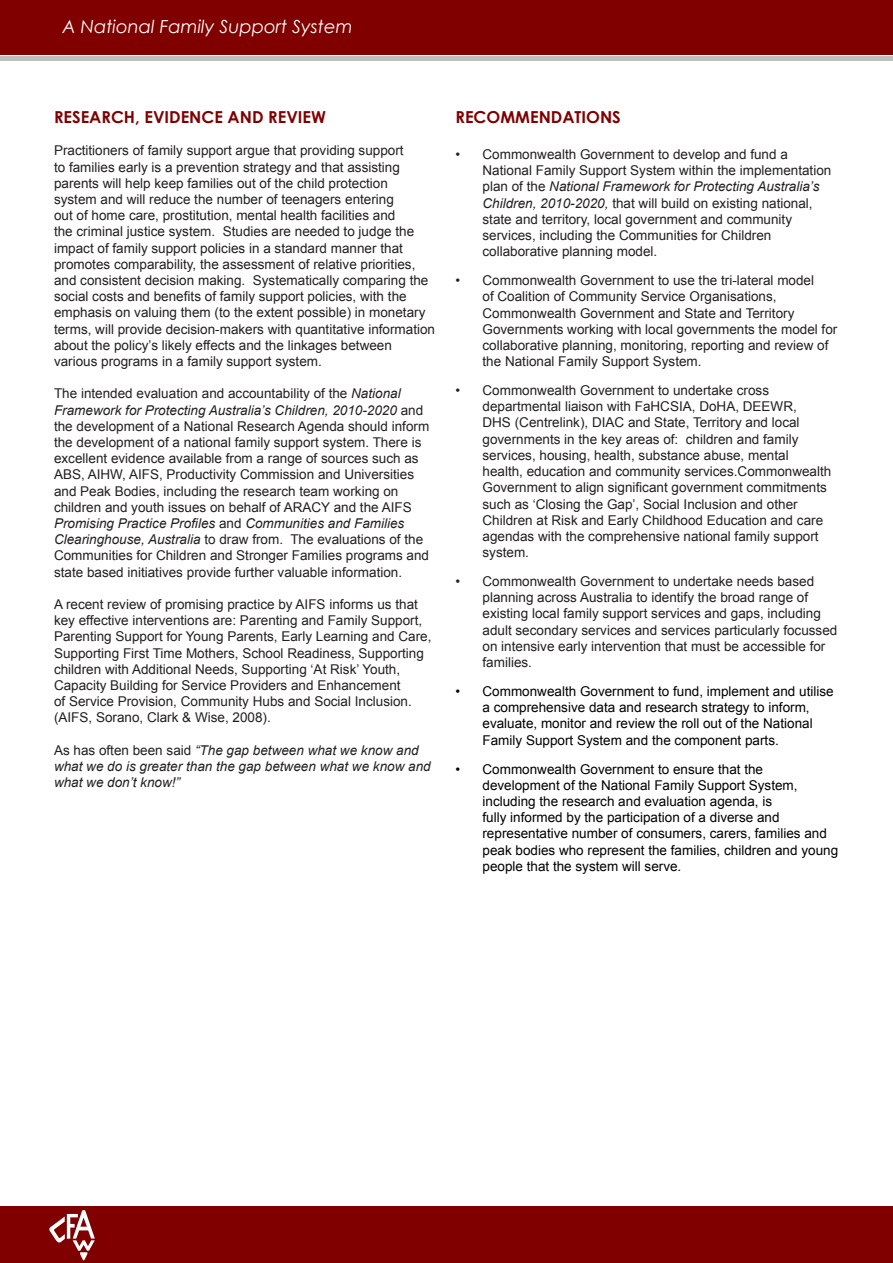
<style>
.page{position:relative;width:893px;height:1263px;background:#fff}
.page>*{position:absolute;margin:0;border:0;box-sizing:border-box;transform-origin:0 0}
.t1{font:italic 18px "Century Gothic";color:#fff}
.t2{font:700 16.5px "Century Gothic";color:#800000}
.t3{font:13.5px/16.2px "Arial";color:#231f20}
.t4{font:13.5px/16.2px "Arial";color:#000}
.t5{font:italic 13.5px/16.2px "Arial";color:#231f20}
.s1{font-style:italic}
.s2{font-style:normal}
</style>
<div class="page">
<div style="left:0;top:1206px;width:893px;height:57px;background:#800000"></div>
<div style="left:0;top:0;width:893px;height:54px;background:#800000"></div>
<svg style="left:49px;top:1210px;width:46px;height:50px"></svg>
<hr style="left:0;top:56px;width:893px;height:4px;background:#bfbebe">
<h1 class="t1" style="left:63px;top:16px;width:292px">A National Family Support System</h1>
<p class="t2" style="left:54px;top:107px;width:273px">RESEARCH, EVIDENCE AND REVIEW</p>
<p class="t3" style="left:54px;top:143px;width:383px">Practitioners of family support argue that providing support<br>to families early is a prevention strategy and that assisting parents will help keep families out of the child protection<br>system and will reduce the number of teenagers entering<br>out of home care, prostitution, mental health facilities and<br>the criminal justice system. Studies are needed to judge the impact of family support policies in a standard manner that promotes comparability, the assessment of relative priorities, and consistent decision making. Systematically comparing the social costs and benefits of family support policies, with the emphasis on valuing them (to the extent possible) in monetary terms, will provide decision-makers with quantitative information about the policy’s likely effects and the linkages between various programs in a family support system.</p>
<p class="t3" style="left:54px;top:386px;width:377px">The intended evaluation and accountability of the <span class="s1">National Framework for Protecting Australia’s Children, 2010-2020</span> and the development of a National Research Agenda should inform the development of a national family support system. There is excellent evidence available from a range of sources such as ABS, AIHW, AIFS, Productivity Commission and Universities and Peak Bodies, including the research team working on children and youth issues on behalf of ARACY and the AIFS <span class="s1">Promising Practice Profiles</span> and <span class="s1">Communities and Families Clearinghouse, Australia</span> to draw from. The evaluations of the Communities for Children and Stronger Families programs and state based initiatives provide further valuable information.</p>
<p class="t3" style="left:54px;top:596px;width:379px">A recent review of promising practice by AIFS informs us that key effective interventions are: Parenting and Family Support, Parenting Support for Young Parents, Early Learning and Care, Supporting First Time Mothers, School Readiness, Supporting children with Additional Needs, Supporting ‘At Risk’ Youth, Capacity Building for Service Providers and Enhancement<br>of Service Provision, Community Hubs and Social Inclusion. (AIFS, Sorano, Clark &amp; Wise, 2008).</p>
<p class="t5" style="left:54px;top:742px;width:378px"><span class="s2">As has often been said</span> “The gap between what we know and what we do is greater than the gap between what we know and what we don’t know!”</p>
<p class="t2" style="left:455px;top:107px;width:167px">RECOMMENDATIONS</p>
<p class="t3" style="left:482px;top:146px;width:350px;text-indent:-27px">• Commonwealth Government to develop and fund a National Family Support System within the implementation plan of the <span class="s1">National Framework for Protecting Australia’s Children, 2010-2020,</span> that will build on existing national, state and territory, local government and community services, including the Communities for Children collaborative planning model.</p>
<p class="t3" style="left:482px;top:272px;width:356px;text-indent:-27px">• Commonwealth Government to use the tri-lateral model<br>of Coalition of Community Service Organisations, Commonwealth Government and State and Territory Governments working with local governments the model for collaborative planning, monitoring, reporting and review of the National Family Support System.</p>
<p class="t3" style="left:482px;top:382px;width:350px;text-indent:-27px">• Commonwealth Government to undertake cross departmental liaison with FaHCSIA, DoHA, DEEWR,<br>DHS (Centrelink), DIAC and State, Territory and local governments in the key areas of: children and family services, housing, health, substance abuse, mental health, education and community services.Commonwealth Government to align significant government commitments such as ‘Closing the Gap’, Social Inclusion and other Children at Risk and Early Childhood Education and care agendas with the comprehensive national family support system.</p>
<p class="t3" style="left:482px;top:573px;width:356px;text-indent:-27px">• Commonwealth Government to undertake needs based planning across Australia to identify the broad range of existing local family support services and gaps, including adult secondary services and services particularly focussed on intensive early intervention that must be accessible for families.</p>
<p class="t4" style="left:482px;top:683px;width:353px;text-indent:-27px">• Commonwealth Government to fund, implement and utilise a comprehensive data and research strategy to inform, evaluate, monitor and review the roll out of the National Family Support System and the component parts.</p>
<p class="t4" style="left:482px;top:761px;width:357px;text-indent:-27px">• Commonwealth Government to ensure that the development of the National Family Support System, including the research and evaluation agenda, is<br>fully informed by the participation of a diverse and representative number of consumers, carers, families and peak bodies who represent the families, children and young people that the system will serve.</p>
</div>
